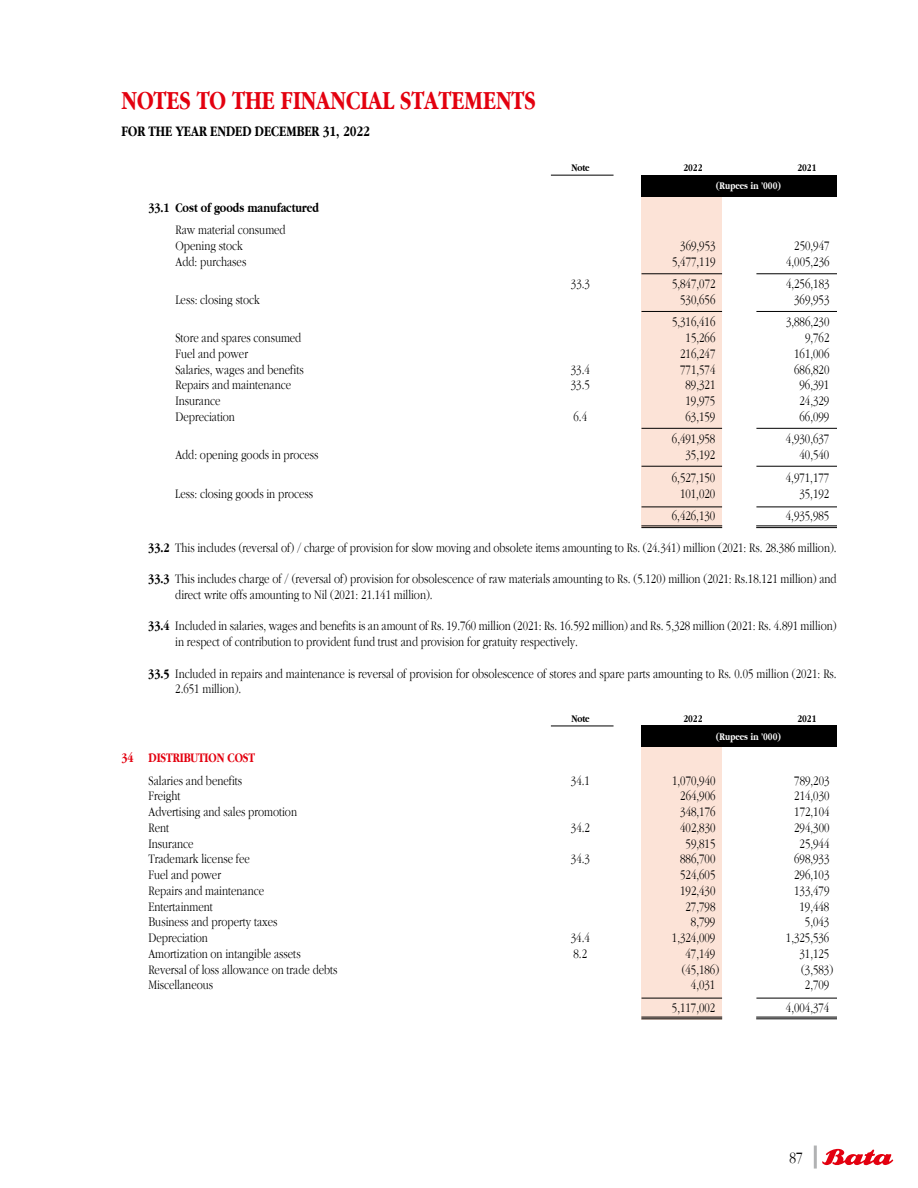
<style>
.page{position:relative;width:918px;height:1188px;background:#fff}
.page>*{position:absolute;margin:0;border:0;box-sizing:border-box;transform-origin:0 0}
.t1{font:700 27px "Aplgaram";color:#e3000f}
.t2{font:300 16.5px "Aplgaram";color:#000}
.t3{font:700 15px "Aplgaram";color:#000}
.t4{font:300 13.5px/15.8px "Aplgaram";color:#000}
.t5{font:700 13.5px "Aplgaram";color:#000}
.t6{font:700 13.5px "Aplgaram";color:#e3000f}
.t7{font:700 10.5px "Aplgaram";color:#fff}
.t8{font:700 10.5px "Aplgaram";color:#000}
.s1{font-weight:700}
</style>
<div class="page">
<svg style="left:822px;top:1149px;width:71px;height:17px"></svg>
<hr style="left:814px;top:1146px;width:3px;height:23px;background:#b1b2b3">
<div style="left:641px;top:194px;width:81px;height:334px;background:#fce3d7"></div>
<div style="left:641px;top:745px;width:81px;height:274px;background:#fce3d7"></div>
<div style="left:641px;top:175px;width:196px;height:21px;background:#000"></div>
<div style="left:641px;top:726px;width:196px;height:21px;background:#000"></div>
<hr style="left:551px;top:175px;width:63px;height:1px;background:#000">
<hr style="left:551px;top:726px;width:63px;height:1px;background:#000">
<hr style="left:642px;top:507px;width:80px;height:1px;background:#000">
<hr style="left:756px;top:507px;width:81px;height:1px;background:#000">
<hr style="left:641px;top:525px;width:81px;height:1px;background:#000">
<hr style="left:756px;top:525px;width:81px;height:1px;background:#000">
<hr style="left:641px;top:527px;width:81px;height:1px;background:#000">
<hr style="left:756px;top:527px;width:81px;height:1px;background:#000">
<hr style="left:642px;top:998px;width:80px;height:1px;background:#000">
<hr style="left:756px;top:998px;width:81px;height:1px;background:#000">
<hr style="left:641px;top:1017px;width:81px;height:1px;background:#000">
<hr style="left:756px;top:1017px;width:81px;height:1px;background:#000">
<hr style="left:641px;top:1018px;width:81px;height:1px;background:#000">
<hr style="left:756px;top:1018px;width:81px;height:1px;background:#000">
<hr style="left:642px;top:311px;width:80px;height:1px;background:#000">
<hr style="left:756px;top:311px;width:81px;height:1px;background:#000">
<hr style="left:642px;top:274px;width:80px;height:1px;background:#000">
<hr style="left:756px;top:274px;width:81px;height:1px;background:#000">
<hr style="left:642px;top:428px;width:80px;height:1px;background:#000">
<hr style="left:756px;top:428px;width:81px;height:1px;background:#000">
<hr style="left:642px;top:466px;width:80px;height:1px;background:#000">
<hr style="left:756px;top:466px;width:81px;height:1px;background:#000">
<h1 class="t1" style="left:122px;top:85px;width:416px">NOTES TO THE FINANCIAL STATEMENTS</h1>
<p class="t3" style="left:122px;top:122px;width:250px">FOR THE YEAR ENDED DECEMBER 31, 2022</p>
<p class="t5" style="left:148px;top:200px;width:172px">33.1 Cost of goods manufactured</p>
<p class="t4" style="left:176px;top:222px;width:112px">Raw material consumed<br>Opening stock</p>
<p class="t8" style="left:571px;top:162px;width:20px">Note</p>
<p class="t8" style="left:684px;top:162px;width:20px">2022</p>
<p class="t8" style="left:798px;top:162px;width:20px">2021</p>
<p class="t7" style="left:716px;top:180px;width:66px">(Rupees in ’000)</p>
<p class="t4" style="left:680px;top:238px;width:37px">369,953</p>
<p class="t4" style="left:794px;top:238px;width:37px">250,947</p>
<p class="t4" style="left:175px;top:254px;width:72px">Add: purchases</p>
<p class="t4" style="left:672px;top:254px;width:45px">5,477,119</p>
<p class="t4" style="left:786px;top:254px;width:45px">4,005,236</p>
<p class="t4" style="left:571px;top:276px;width:21px">33.3</p>
<p class="t4" style="left:672px;top:276px;width:45px">5,847,072</p>
<p class="t4" style="left:786px;top:276px;width:45px">4,256,183</p>
<p class="t4" style="left:175px;top:292px;width:86px">Less: closing stock</p>
<p class="t4" style="left:680px;top:292px;width:37px">530,656</p>
<p class="t4" style="left:794px;top:292px;width:37px">369,953</p>
<p class="t4" style="left:672px;top:314px;width:45px">5,316,416</p>
<p class="t4" style="left:786px;top:314px;width:45px">3,886,230</p>
<p class="t4" style="left:175px;top:330px;width:127px">Store and spares consumed</p>
<p class="t4" style="left:686px;top:330px;width:31px">15,266</p>
<p class="t4" style="left:805px;top:330px;width:26px">9,762</p>
<p class="t4" style="left:175px;top:346px;width:74px">Fuel and power</p>
<p class="t4" style="left:680px;top:346px;width:37px">216,247</p>
<p class="t4" style="left:794px;top:346px;width:37px">161,006</p>
<p class="t4" style="left:175px;top:362px;width:130px">Salaries, wages and benefits</p>
<p class="t4" style="left:571px;top:362px;width:21px">33.4</p>
<p class="t4" style="left:680px;top:362px;width:37px">771,574</p>
<p class="t4" style="left:794px;top:362px;width:37px">686,820</p>
<p class="t4" style="left:175px;top:377px;width:117px">Repairs and maintenance</p>
<p class="t4" style="left:571px;top:377px;width:21px">33.5</p>
<p class="t4" style="left:686px;top:377px;width:31px">89,321</p>
<p class="t4" style="left:800px;top:377px;width:31px">96,391</p>
<p class="t4" style="left:175px;top:393px;width:47px">Insurance</p>
<p class="t4" style="left:686px;top:393px;width:31px">19,975</p>
<p class="t4" style="left:800px;top:393px;width:31px">24,329</p>
<p class="t4" style="left:175px;top:409px;width:61px">Depreciation</p>
<p class="t4" style="left:574px;top:409px;width:15px">6.4</p>
<p class="t4" style="left:686px;top:409px;width:31px">63,159</p>
<p class="t4" style="left:800px;top:409px;width:31px">66,099</p>
<p class="t4" style="left:672px;top:431px;width:45px">6,491,958</p>
<p class="t4" style="left:786px;top:431px;width:45px">4,930,637</p>
<p class="t4" style="left:175px;top:447px;width:145px">Add: opening goods in process</p>
<p class="t4" style="left:686px;top:447px;width:31px">35,192</p>
<p class="t4" style="left:800px;top:447px;width:31px">40,540</p>
<p class="t4" style="left:672px;top:470px;width:45px">6,527,150</p>
<p class="t4" style="left:786px;top:470px;width:45px">4,971,177</p>
<p class="t4" style="left:175px;top:485px;width:139px">Less: closing goods in process</p>
<p class="t4" style="left:680px;top:485px;width:37px">101,020</p>
<p class="t4" style="left:800px;top:485px;width:31px">35,192</p>
<p class="t4" style="left:672px;top:508px;width:45px">6,426,130</p>
<p class="t4" style="left:786px;top:508px;width:45px">4,935,985</p>
<p class="t4" style="left:148px;top:539px;width:690px"><span class="s1">33.2</span> This includes (reversal of) / charge of provision for slow moving and obsolete items amounting to Rs. (24.341) million (2021: Rs. 28.386 million).</p>
<p class="t4" style="left:175px;top:571px;width:663px;text-indent:-27px"><span class="s1">33.3</span> This includes charge of / (reversal of) provision for obsolescence of raw materials amounting to Rs. (5.120) million (2021: Rs.18.121 million) and direct write offs amounting to Nil (2021: 21.141 million).</p>
<p class="t4" style="left:175px;top:618px;width:663px;text-indent:-27px"><span class="s1">33.4</span> Included in salaries, wages and benefits is an amount of Rs. 19.760 million (2021: Rs. 16.592 million) and Rs. 5,328 million (2021: Rs. 4.891 million) in respect of contribution to provident fund trust and provision for gratuity respectively.</p>
<p class="t4" style="left:175px;top:666px;width:663px;text-indent:-27px"><span class="s1">33.5</span> Included in repairs and maintenance is reversal of provision for obsolescence of stores and spare parts amounting to Rs. 0.05 million (2021: Rs.<br>2.651 million).</p>
<p class="t8" style="left:571px;top:712px;width:20px">Note</p>
<p class="t8" style="left:684px;top:712px;width:20px">2022</p>
<p class="t8" style="left:798px;top:712px;width:20px">2021</p>
<p class="t7" style="left:716px;top:730px;width:66px">(Rupees in ’000)</p>
<p class="t6" style="left:122px;top:750px;width:135px">34 DISTRIBUTION COST</p>
<p class="t4" style="left:148px;top:773px;width:95px">Salaries and benefits</p>
<p class="t4" style="left:571px;top:773px;width:21px">34.1</p>
<p class="t4" style="left:672px;top:773px;width:45px">1,070,940</p>
<p class="t4" style="left:794px;top:773px;width:37px">789,203</p>
<p class="t4" style="left:148px;top:788px;width:34px">Freight</p>
<p class="t4" style="left:680px;top:788px;width:37px">264,906</p>
<p class="t4" style="left:794px;top:788px;width:37px">214,030</p>
<p class="t4" style="left:148px;top:804px;width:150px">Advertising and sales promotion</p>
<p class="t4" style="left:680px;top:804px;width:37px">348,176</p>
<p class="t4" style="left:794px;top:804px;width:37px">172,104</p>
<p class="t4" style="left:148px;top:820px;width:22px">Rent</p>
<p class="t4" style="left:571px;top:820px;width:21px">34.2</p>
<p class="t4" style="left:680px;top:820px;width:37px">402,830</p>
<p class="t4" style="left:794px;top:820px;width:37px">294,300</p>
<p class="t4" style="left:148px;top:836px;width:47px">Insurance</p>
<p class="t4" style="left:686px;top:836px;width:31px">59,815</p>
<p class="t4" style="left:800px;top:836px;width:31px">25,944</p>
<p class="t4" style="left:148px;top:851px;width:103px">Trademark license fee</p>
<p class="t4" style="left:571px;top:851px;width:21px">34.3</p>
<p class="t4" style="left:680px;top:851px;width:37px">886,700</p>
<p class="t4" style="left:794px;top:851px;width:37px">698,933</p>
<p class="t4" style="left:148px;top:867px;width:74px">Fuel and power</p>
<p class="t4" style="left:680px;top:867px;width:37px">524,605</p>
<p class="t4" style="left:794px;top:867px;width:37px">296,103</p>
<p class="t4" style="left:148px;top:883px;width:117px">Repairs and maintenance</p>
<p class="t4" style="left:680px;top:883px;width:37px">192,430</p>
<p class="t4" style="left:794px;top:883px;width:37px">133,479</p>
<p class="t4" style="left:148px;top:899px;width:66px">Entertainment</p>
<p class="t4" style="left:686px;top:899px;width:31px">27,798</p>
<p class="t4" style="left:800px;top:899px;width:31px">19,448</p>
<p class="t4" style="left:148px;top:914px;width:131px">Business and property taxes</p>
<p class="t4" style="left:691px;top:914px;width:26px">8,799</p>
<p class="t4" style="left:805px;top:914px;width:26px">5,043</p>
<p class="t4" style="left:148px;top:930px;width:61px">Depreciation</p>
<p class="t4" style="left:571px;top:930px;width:21px">34.4</p>
<p class="t4" style="left:672px;top:930px;width:45px">1,324,009</p>
<p class="t4" style="left:786px;top:930px;width:45px">1,325,536</p>
<p class="t4" style="left:148px;top:946px;width:154px">Amortization on intangible assets</p>
<p class="t4" style="left:574px;top:946px;width:15px">8.2</p>
<p class="t4" style="left:686px;top:946px;width:31px">47,149</p>
<p class="t4" style="left:800px;top:946px;width:31px">31,125</p>
<p class="t4" style="left:148px;top:962px;width:191px">Reversal of loss allowance on trade debts</p>
<p class="t4" style="left:682px;top:962px;width:39px">(45,186)</p>
<p class="t4" style="left:801px;top:962px;width:34px">(3,583)</p>
<p class="t4" style="left:148px;top:977px;width:66px">Miscellaneous</p>
<p class="t4" style="left:691px;top:977px;width:26px">4,031</p>
<p class="t4" style="left:805px;top:977px;width:26px">2,709</p>
<p class="t4" style="left:672px;top:1000px;width:45px">5,117,002</p>
<p class="t4" style="left:786px;top:1000px;width:45px">4,004,374</p>
<p class="t2" style="left:789px;top:1148px;width:15px">87</p>
</div>
